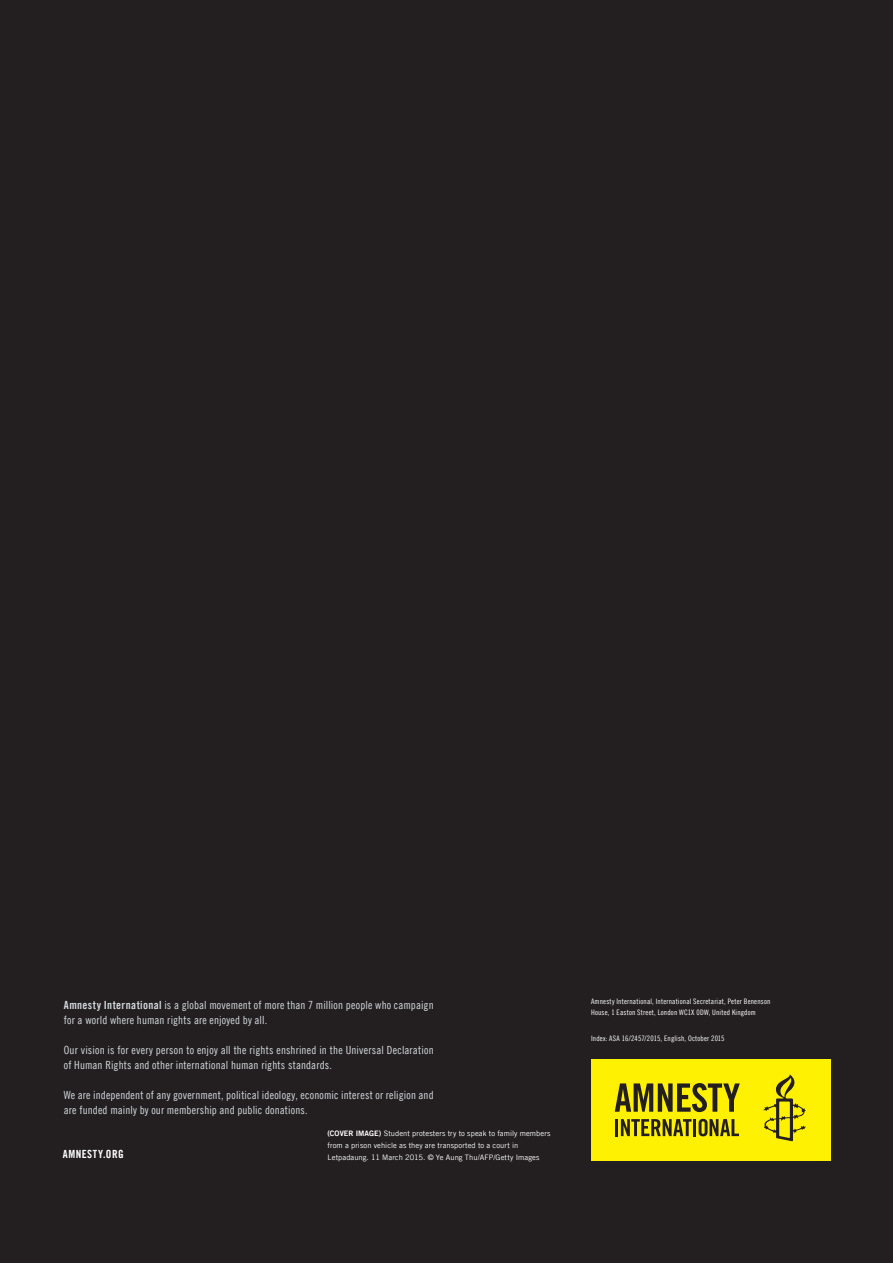
<style>
.page{position:relative;width:893px;height:1263px;background:#231f20}
.page>*{position:absolute;margin:0;border:0;box-sizing:border-box;transform-origin:0 0}
.t1{font:11.25px/15px "Amnesty Trade Gothic Cn 18";letter-spacing:.015em;color:#d4dade}
.t2{font:11.25px "Amnesty Trade Gothic Bd Cn 20";letter-spacing:.045em;color:#fff}
.t3{font:7.5px/12px "Amnesty Trade Gothic";letter-spacing:.01em;color:#fff}
.t4{font:7.5px/11.2px "Amnesty Trade Gothic Cn 18";letter-spacing:.025em;color:#fff}
.s1{font-family:"Amnesty Trade Gothic Bd Cn 20"}
.s2{font-family:"Amnesty Trade Gothic Bd 2"}
</style>
<div class="page">
<div style="left:591px;top:1059px;width:239px;height:101px;background:#fff101"></div>
<svg style="left:615px;top:1083px;width:125px;height:29px"></svg>
<svg style="left:763px;top:1074px;width:43px;height:67px"></svg>
<hr style="left:615px;top:1119px;width:3px;height:17px;background:#231f20">
<svg style="left:621px;top:1119px;width:70px;height:17px"></svg>
<hr style="left:693px;top:1119px;width:3px;height:17px;background:#231f20">
<svg style="left:699px;top:1119px;width:40px;height:17px"></svg>
<p class="t1" style="left:64px;top:997px;width:371px"><span class="s1">Amnesty International</span> is a global movement of more than 7 million people who campaign for a world where human rights are enjoyed by all.</p>
<p class="t1" style="left:64px;top:1042px;width:371px">Our vision is for every person to enjoy all the rights enshrined in the Universal Declaration of Human Rights and other international human rights standards.</p>
<p class="t1" style="left:64px;top:1087px;width:371px">We are independent of any government, political ideology, economic interest or religion and are funded mainly by our membership and public donations.</p>
<p class="t2" style="left:63px;top:1147px;width:62px">AMNESTY.ORG</p>
<p class="t3" style="left:328px;top:1127px;width:224px"><span class="s2">(COVER IMAGE)</span> Student protesters try to speak to family members from a prison vehicle as they are transported to a court in<br>Letpadaung. 11 March 2015. © Ye Aung Thu/AFP/Getty Images</p>
<p class="t4" style="left:591px;top:995px;width:181px">Amnesty International, International Secretariat, Peter Benenson<br>House, 1 Easton Street, London WC1X 0DW, United Kingdom</p>
<p class="t4" style="left:591px;top:1033px;width:135px">Index: ASA 16/2457/2015, English, October 2015</p>
</div>
